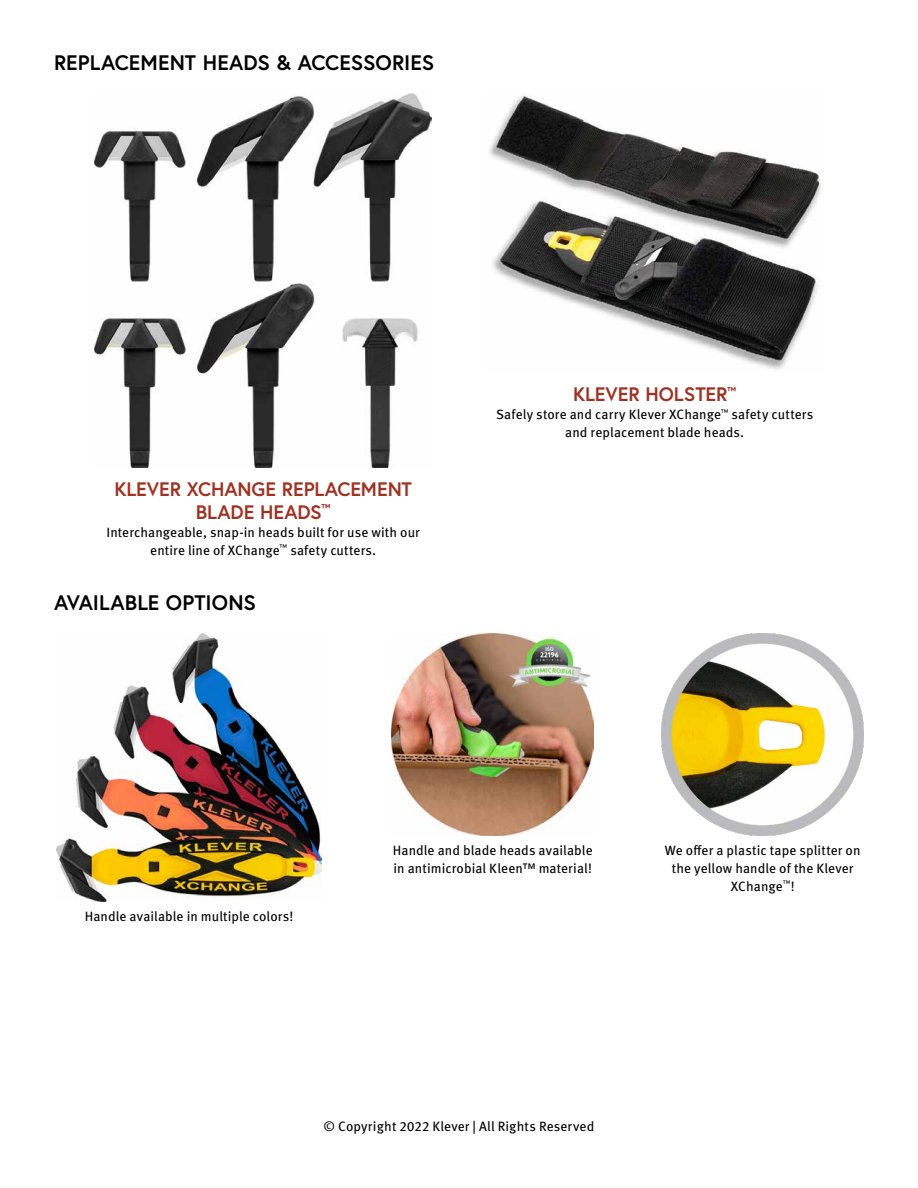
<style>
.page{position:relative;width:918px;height:1188px;background:#fff}
.page>*{position:absolute;margin:0;border:0;box-sizing:border-box;transform-origin:0 0}
.t1{font:700 21px "Europa";color:#000}
.t2{font:700 19.5px/22.5px "Europa";letter-spacing:-.005em;color:#9e3223;text-align:center}
.t3{font:13.5px/18px "Meta Pro";letter-spacing:.005em;color:#000;text-align:center}
</style>
<div class="page">
<img style="left:489px;top:96px;width:332px;height:274px">
<img style="left:94px;top:93px;width:338px;height:375px">
<img style="left:662px;top:633px;width:202px;height:203px">
<img style="left:392px;top:633px;width:202px;height:203px">
<img style="left:56px;top:633px;width:266px;height:269px">
<h1 class="t1" style="left:54px;top:49px;width:382px">REPLACEMENT HEADS &amp; ACCESSORIES</h1>
<h2 class="t2" style="left:114px;top:478px;width:299px">KLEVER XCHANGE REPLACEMENT<br>BLADE HEADS<sup>™</sup></h2>
<p class="t3" style="left:106px;top:522px;width:315px">Interchangeable, snap-in heads built for use with our entire line of XChange<sup>™</sup> safety cutters.</p>
<h1 class="t1" style="left:54px;top:589px;width:203px">AVAILABLE OPTIONS</h1>
<h2 class="t2" style="left:573px;top:382px;width:165px">KLEVER HOLSTER<sup>™</sup></h2>
<p class="t3" style="left:496px;top:404px;width:319px">Safely store and carry Klever XChange<sup>™</sup> safety cutters and replacement blade heads.</p>
<p class="t3" style="left:85px;top:906px;width:210px">Handle available in multiple colors!</p>
<p class="t3" style="left:393px;top:840px;width:201px;text-align:left">Handle and blade heads available in antimicrobial Kleen™ material!</p>
<p class="t3" style="left:665px;top:840px;width:197px">We offer a plastic tape splitter on the yellow handle of the Klever<br>XChange<sup>™</sup>!</p>
<p class="t3" style="left:324px;top:1117px;width:272px">© Copyright 2022 Klever | All Rights Reserved</p>
</div>
